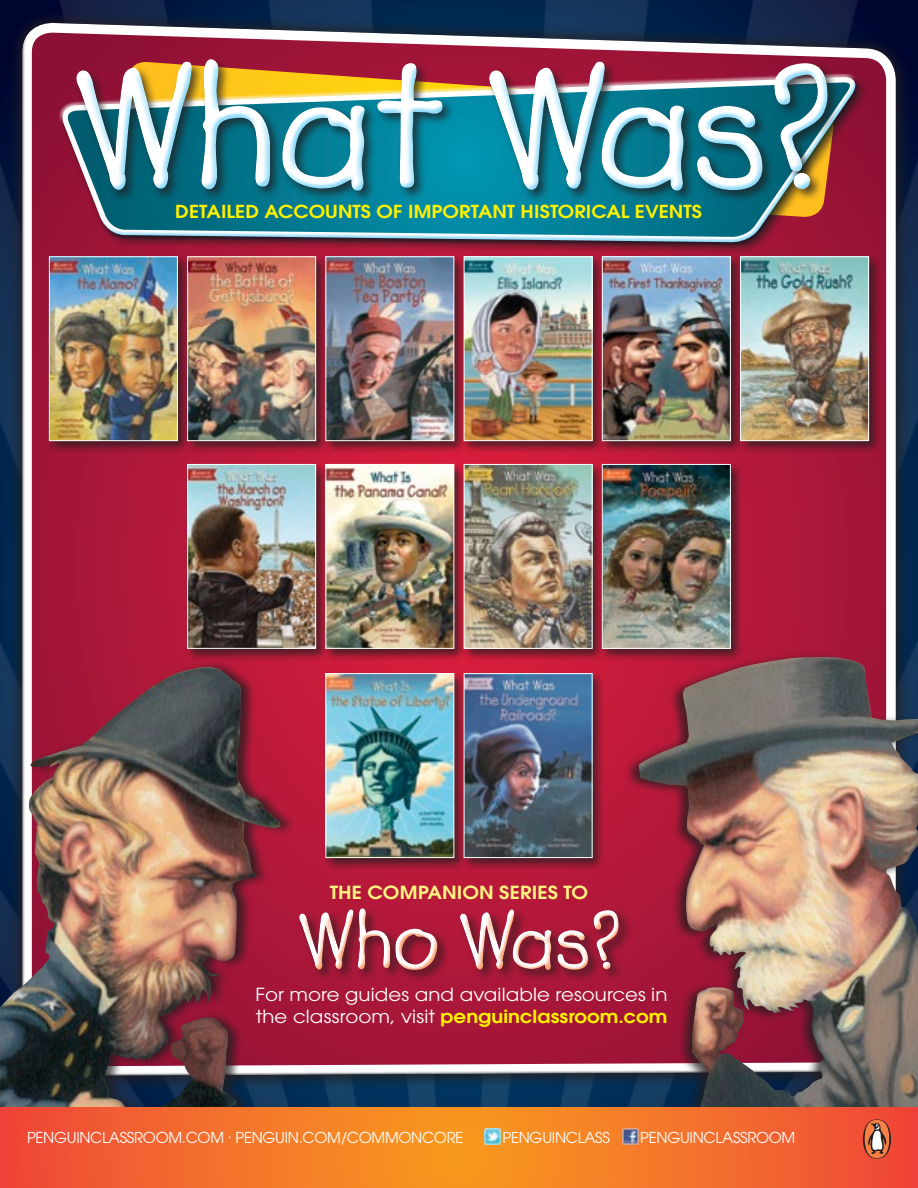
<style>
.page{position:relative;width:918px;height:1188px;background:#fff}
.page>*{position:absolute;margin:0;border:0;box-sizing:border-box;transform-origin:0 0}
.t1{font:700 175.8px "Lemonade ICG";color:#fff}
.t2{font:700 82.5px "Lemonade ICG";color:#fff}
.t3{font:18px/21.6px "ITC Avant Garde Std";letter-spacing:.005em;color:#fff;scale:1.1 1}
.t4{font:600 18px "ITC Avant Garde Std";letter-spacing:.005em;color:#fff580;scale:1.1 1}
.t5{font:600 17.85px "ITC Avant Garde Std";color:#fff100;scale:1.1 1}
.t6{font:15px "ITC Avant Garde Std";letter-spacing:-.02em;color:#fff}
.s1{font-weight:600;color:#fff100}
</style>
<div class="page">
<img style="left:0;top:0;width:918px;height:1107px">
<div style="left:8px;top:9px;width:902px;height:1081px;background:#221e1f;opacity:.75"></div>
<div style="left:21px;top:32px;width:874px;height:1045px;background:#221e1f;opacity:.75"></div>
<div style="left:46px;top:253px;width:144px;height:201px;background:#221e1f;opacity:.75"></div>
<img style="left:51px;top:258px;width:125px;height:181px">
<div style="left:49px;top:256px;width:129px;height:185px;border:1px solid #fff"></div>
<div style="left:184px;top:253px;width:145px;height:201px;background:#221e1f;opacity:.75"></div>
<img style="left:189px;top:258px;width:125px;height:181px">
<div style="left:187px;top:256px;width:129px;height:185px;border:1px solid #fff"></div>
<div style="left:599px;top:461px;width:144px;height:201px;background:#221e1f;opacity:.75"></div>
<img style="left:605px;top:466px;width:124px;height:181px">
<div style="left:602px;top:464px;width:129px;height:185px;border:1px solid #fff"></div>
<div style="left:322px;top:253px;width:145px;height:201px;background:#221e1f;opacity:.75"></div>
<img style="left:328px;top:258px;width:124px;height:181px">
<div style="left:326px;top:256px;width:128px;height:185px;border:1px solid #fff"></div>
<div style="left:184px;top:461px;width:145px;height:201px;background:#221e1f;opacity:.75"></div>
<img style="left:189px;top:466px;width:125px;height:181px">
<div style="left:187px;top:464px;width:129px;height:185px;border:1px solid #fff"></div>
<div style="left:322px;top:670px;width:145px;height:201px;background:#221e1f;opacity:.75"></div>
<img style="left:328px;top:675px;width:124px;height:181px">
<div style="left:326px;top:673px;width:128px;height:185px;border:1px solid #fff"></div>
<div style="left:460px;top:253px;width:145px;height:201px;background:#221e1f;opacity:.75"></div>
<img style="left:466px;top:258px;width:124px;height:181px">
<div style="left:464px;top:256px;width:128px;height:185px;border:1px solid #fff"></div>
<div style="left:322px;top:461px;width:145px;height:201px;background:#221e1f;opacity:.75"></div>
<img style="left:328px;top:466px;width:124px;height:181px">
<div style="left:326px;top:464px;width:128px;height:185px;border:1px solid #fff"></div>
<div style="left:460px;top:670px;width:145px;height:201px;background:#221e1f;opacity:.75"></div>
<img style="left:466px;top:675px;width:124px;height:181px">
<div style="left:464px;top:673px;width:128px;height:185px;border:1px solid #fff"></div>
<div style="left:599px;top:253px;width:144px;height:201px;background:#221e1f;opacity:.75"></div>
<img style="left:604px;top:258px;width:125px;height:181px">
<div style="left:602px;top:256px;width:129px;height:185px;border:1px solid #fff"></div>
<div style="left:460px;top:461px;width:145px;height:201px;background:#221e1f;opacity:.75"></div>
<img style="left:466px;top:466px;width:124px;height:181px">
<div style="left:464px;top:464px;width:128px;height:185px;border:1px solid #fff"></div>
<div style="left:737px;top:253px;width:145px;height:201px;background:#221e1f;opacity:.75"></div>
<img style="left:742px;top:258px;width:125px;height:181px">
<div style="left:740px;top:256px;width:129px;height:185px;border:1px solid #fff"></div>
<div style="left:60px;top:74px;width:808px;height:181px;background:#221e1f;opacity:.75"></div>
<svg style="left:62px;top:76px;width:797px;height:171px;background:#486277"></svg>
<div style="left:73px;top:56px;width:767px;height:147px;background:#221e1f;opacity:.75"></div>
<div style="left:69px;top:52px;width:759px;height:138px;background:#fff;opacity:.75"></div>
<div style="left:75px;top:59px;width:760px;height:139px;background:#6ccff6;opacity:.75"></div>
<div style="left:296px;top:906px;width:336px;height:76px;background:#a81738"></div>
<div style="left:292px;top:902px;width:330px;height:70px;background:#b41839"></div>
<div style="left:299px;top:906px;width:326px;height:71px;background:#f58244;opacity:.75"></div>
<div style="left:625px;top:651px;width:293px;height:523px;background:#221e1f;opacity:.75"></div>
<img style="left:639px;top:658px;width:185px;height:403px">
<div style="left:0;top:659px;width:295px;height:529px;background:#221e1f;opacity:.75"></div>
<img style="left:0;top:667px;width:237px;height:440px">
<svg style="left:0;top:1107px;width:918px;height:81px;background:#f3712b"></svg>
<img style="left:622px;top:1128px;width:16px;height:16px">
<img style="left:484px;top:1128px;width:16px;height:16px">
<svg style="left:863px;top:1119px;width:28px;height:40px"></svg>
<h1 class="t1" style="left:70px;top:24px;width:765px">What Was?</h1>
<p class="t5" style="left:175px;top:200px;width:480px">DETAILED ACCOUNTS OF IMPORTANT HISTORICAL EVENTS</p>
<p class="t4" style="left:330px;top:881px;width:236px">THE COMPANION SERIES TO</p>
<h2 class="t2" style="left:296px;top:892px;width:327px">Who Was?</h2>
<p class="t3" style="left:256px;top:983px;width:376px">For more guides and available resources in the classroom, visit <span class="s1">penguinclassroom.com</span></p>
<p class="t6" style="left:27px;top:1128px;width:438px">PENGUINCLASSROOM.COM · PENGUIN.COM/COMMONCORE</p>
<p class="t6" style="left:502px;top:1128px;width:109px">PENGUINCLASS</p>
<p class="t6" style="left:640px;top:1128px;width:157px">PENGUINCLASSROOM</p>
</div>
